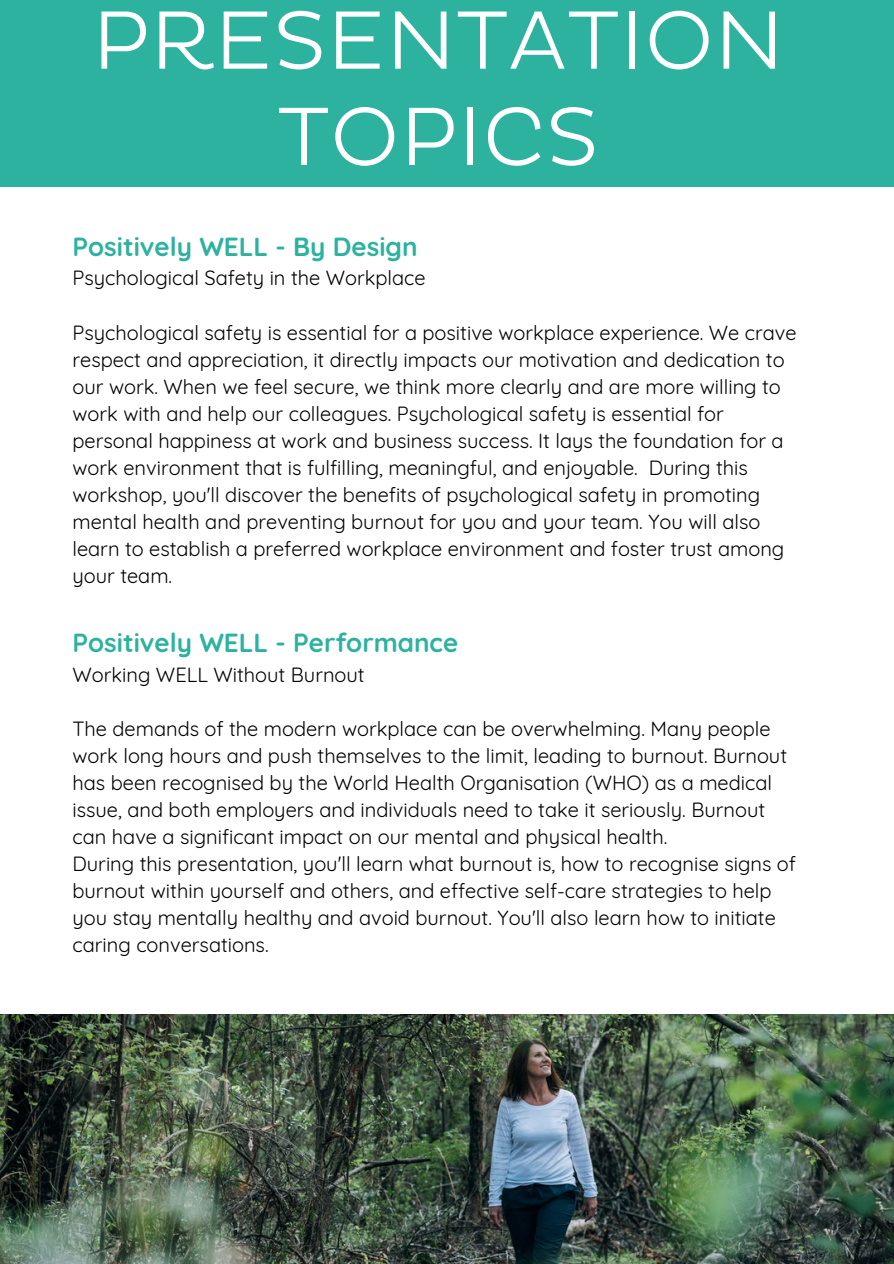
<style>
.page{position:relative;width:894px;height:1264px;background:#fff}
.page>*{position:absolute;margin:0;border:0;box-sizing:border-box;transform-origin:0 0}
.t1{font:300 84px/96.3px "Pluto";color:#fff;text-align:center}
.t2{font:700 26.1px "Quicksand";color:#2db2a0}
.t3{font:19.95px/27px "Quicksand";color:#000}
</style>
<div class="page">
<div style="left:0;top:0;width:893px;height:187px;background:#2db2a0"></div>
<img style="left:0;top:1014px;width:893px;height:248px">
<p class="t1" style="left:92px;top:-5px;width:693px">PRESENTATION<br>TOPICS</p>
<h1 class="t2" style="left:72px;top:230px;width:346px">Positively WELL - By Design</h1>
<p class="t3" style="left:72px;top:264px;width:354px">Psychological Safety in the Workplace</p>
<p class="t3" style="left:72px;top:318px;width:725px">Psychological safety is essential for a positive workplace experience. We crave respect and appreciation, it directly impacts our motivation and dedication to our work. When we feel secure, we think more clearly and are more willing to work with and help our colleagues. Psychological safety is essential for personal happiness at work and business success. It lays the foundation for a work environment that is fulfilling, meaningful, and enjoyable. During this workshop, you'll discover the benefits of psychological safety in promoting mental health and preventing burnout for you and your team. You will also learn to establish a preferred workplace environment and foster trust among your team.</p>
<p class="t2" style="left:72px;top:626px;width:387px">Positively WELL - Performance</p>
<p class="t3" style="left:72px;top:660px;width:294px">Working WELL Without Burnout</p>
<h2 class="t3" style="left:72px;top:714px;width:716px">The demands of the modern workplace can be overwhelming. Many people work long hours and push themselves to the limit, leading to burnout. Burnout has been recognised by the World Health Organisation (WHO) as a medical issue, and both employers and individuals need to take it seriously. Burnout can have a significant impact on our mental and physical health.</h2>
<p class="t3" style="left:72px;top:849px;width:724px">During this presentation, you'll learn what burnout is, how to recognise signs of burnout within yourself and others, and effective self-care strategies to help you stay mentally healthy and avoid burnout. You'll also learn how to initiate caring conversations.</p>
</div>
